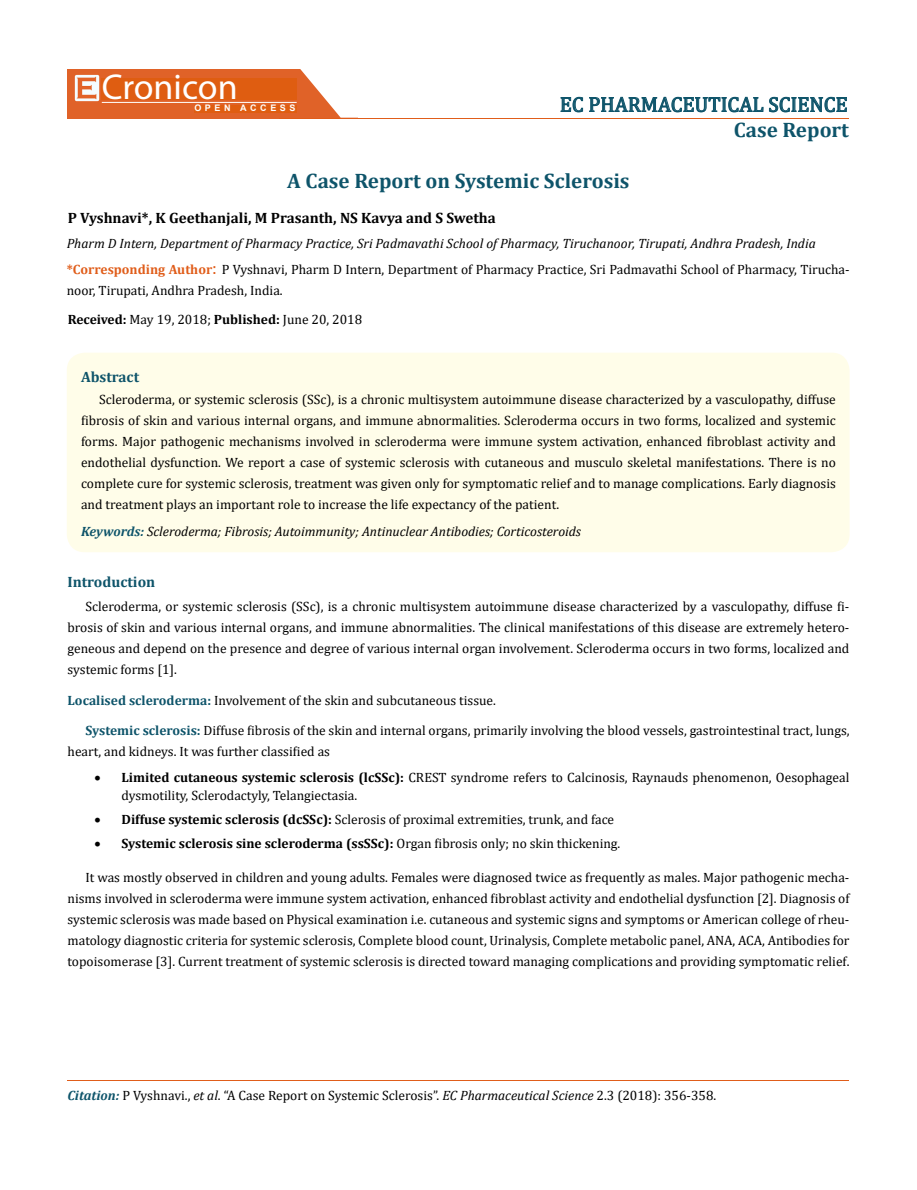
<style>
.page{position:relative;width:917px;height:1190px;background:#fff}
.page>*{position:absolute;margin:0;border:0;box-sizing:border-box;transform-origin:0 0}
.t1{font:36px "Myriad Pro";color:#fff}
.t2{font:700 21px "Cambria";color:#0e546a}
.t3{font:21px "Cambria";color:#0e546a}
.t4{font:700 15px "Cambria";color:#000}
.t5{font:700 15px "Cambria";color:#0e546a}
.t6{font:13.5px/21px "Cambria";color:#000}
.t7{font:italic 13.5px "Cambria";color:#000}
.t8{font:700 13.5px "Cambria";color:#000}
.t9{font:700 9px "Arial";letter-spacing:.4em;color:#fff}
.s1{font-weight:700;color:#e05d1a}
.s2{font-size:18px;color:#e05d1a}
.s3{font-weight:700}
.s4{font-weight:700;color:#0e546a}
.s5{font-weight:400}
.s6{font-weight:700;font-style:italic;color:#0e546a}
.s7{font-style:italic}
</style>
<div class="page">
<div style="left:67px;top:70px;width:290px;height:49px;background:#e06228"></div>
<svg style="left:300px;top:69px;width:58px;height:49px"></svg>
<img style="left:75px;top:75px;width:24px;height:26px">
<div style="left:102px;top:79px;width:195px;height:21px;background:#df5d11"></div>
<div style="left:194px;top:105px;width:103px;height:7px;background:#df5d11"></div>
<svg style="left:560px;top:97px;width:23px;height:15px"></svg>
<svg style="left:589px;top:97px;width:258px;height:15px"></svg>
<hr style="left:102px;top:102px;width:194px;height:1px;background:#fff">
<hr style="left:279px;top:118px;width:569px;height:1px;background:#e05d1a">
<hr style="left:67px;top:1080px;width:782px;height:1px;background:#e05d1a">
<div style="left:67px;top:352px;width:782px;height:200px;background:#fffde9;border-radius:18px"></div>
<h1 class="t1" style="left:102px;top:65px;width:138px">Cronicon</h1>
<p class="t9" style="left:194px;top:102px;width:103px">OPEN ACCESS</p>
<h2 class="t3" style="left:559px;top:92px;width:289px">EC PHARMACEUTICAL SCIENCE</h2>
<h2 class="t2" style="left:733px;top:115px;width:117px">Case Report</h2>
<h2 class="t2" style="left:287px;top:166px;width:344px">A Case Report on Systemic Sclerosis</h2>
<p class="t4" style="left:68px;top:208px;width:430px">P Vyshnavi*, K Geethanjali, M Prasanth, NS Kavya and S Swetha</p>
<p class="t7" style="left:67px;top:233px;width:750px">Pharm D Intern, Department of Pharmacy Practice, Sri Padmavathi School of Pharmacy, Tiruchanoor, Tirupati, Andhra Pradesh, India</p>
<p class="t6" style="left:67px;top:258px;width:784px"><span class="s1">*Corresponding Author</span><span class="s2">:</span> P Vyshnavi, Pharm D Intern, Department of Pharmacy Practice, Sri Padmavathi School of Pharmacy, Tirucha&shy;noor, Tirupati, Andhra Pradesh, India.</p>
<p class="t6" style="left:68px;top:308px;width:296px"><span class="s3">Received:</span> May 19, 2018; <span class="s3">Published:</span> June 20, 2018</p>
<p class="t5" style="left:81px;top:366px;width:60px">Abstract</p>
<p class="t6" style="left:81px;top:388px;width:756px;text-align:justify;text-indent:18px">Scleroderma, or systemic sclerosis (SSc), is a chronic multisystem autoimmune disease characterized by a vasculopathy, diffuse fibrosis of skin and various internal organs, and immune abnormalities. Scleroderma occurs in two forms, localized and systemic forms. Major pathogenic mechanisms involved in scleroderma were immune system activation, enhanced fibroblast activity and endothelial dysfunction. We report a case of systemic sclerosis with cutaneous and musculo skeletal manifestations. There is no complete cure for systemic sclerosis, treatment was given only for symptomatic relief and to manage complications. Early diagnosis and treatment plays an important role to increase the life expectancy of the patient.</p>
<p class="t7" style="left:81px;top:522px;width:501px"><span class="s4">Keywords:</span> Scleroderma; Fibrosis; Autoimmunity; Antinuclear Antibodies; Corticosteroids</p>
<p class="t5" style="left:67px;top:572px;width:89px">Introduction</p>
<p class="t6" style="left:67px;top:596px;width:783px;text-align:justify;text-indent:18px">Scleroderma, or systemic sclerosis (SSc), is a chronic multisystem autoimmune disease characterized by a vasculopathy, diffuse fi&shy;brosis of skin and various internal organs, and immune abnormalities. The clinical manifestations of this disease are extremely hetero&shy;geneous and depend on the presence and degree of various internal organ involvement. Scleroderma occurs in two forms, localized and systemic forms [1].</p>
<p class="t6" style="left:86px;top:686px;width:765px;line-height:29.5px;text-indent:-18px"><span class="s4">Localised scleroderma:</span> Involvement of the skin and subcutaneous tissue.<br><span class="s4">Systemic sclerosis:</span> Diffuse fibrosis of the skin and internal organs, primarily involving the blood vessels, gastrointestinal tract, lungs,</p>
<p class="t6" style="left:68px;top:740px;width:264px">heart, and kidneys. It was further classified as</p>
<p class="t6" style="left:121px;top:768px;width:729px;line-height:18px;text-indent:-27px">• <span class="s3">Limited cutaneous systemic sclerosis (lcSSc):</span> CREST syndrome refers to Calcinosis, Raynauds phenomenon, Oesophageal dysmotility, Sclerodactyly, Telangiectasia.</p>
<p class="t6" style="left:94px;top:808px;width:521px">• <span class="s3">Diffuse systemic sclerosis (dcSSc):</span> Sclerosis of proximal extremities, trunk, and face</p>
<p class="t8" style="left:94px;top:833px;width:527px">• Systemic sclerosis sine scleroderma (ssSSc): <span class="s5">Organ fibrosis only; no skin thickening.</span></p>
<p class="t6" style="left:67px;top:867px;width:783px;text-align:justify;text-indent:18px">It was mostly observed in children and young adults. Females were diagnosed twice as frequently as males. Major pathogenic mecha&shy;nisms involved in scleroderma were immune system activation, enhanced fibroblast activity and endothelial dysfunction [2]. Diagnosis of systemic sclerosis was made based on Physical examination i.e. cutaneous and systemic signs and symptoms or American college of rheu&shy;matology diagnostic criteria for systemic sclerosis, Complete blood count, Urinalysis, Complete metabolic panel, ANA, ACA, Antibodies for topoisomerase [3]. Current treatment of systemic sclerosis is directed toward managing complications and providing symptomatic relief.</p>
<p class="t6" style="left:67px;top:1084px;width:650px"><span class="s6">Citation:</span> P Vyshnavi., <span class="s7">et al</span>. “A Case Report on Systemic Sclerosis”. <span class="s7">EC Pharmaceutical Science</span> 2.3 (2018): 356-358.</p>
</div>
